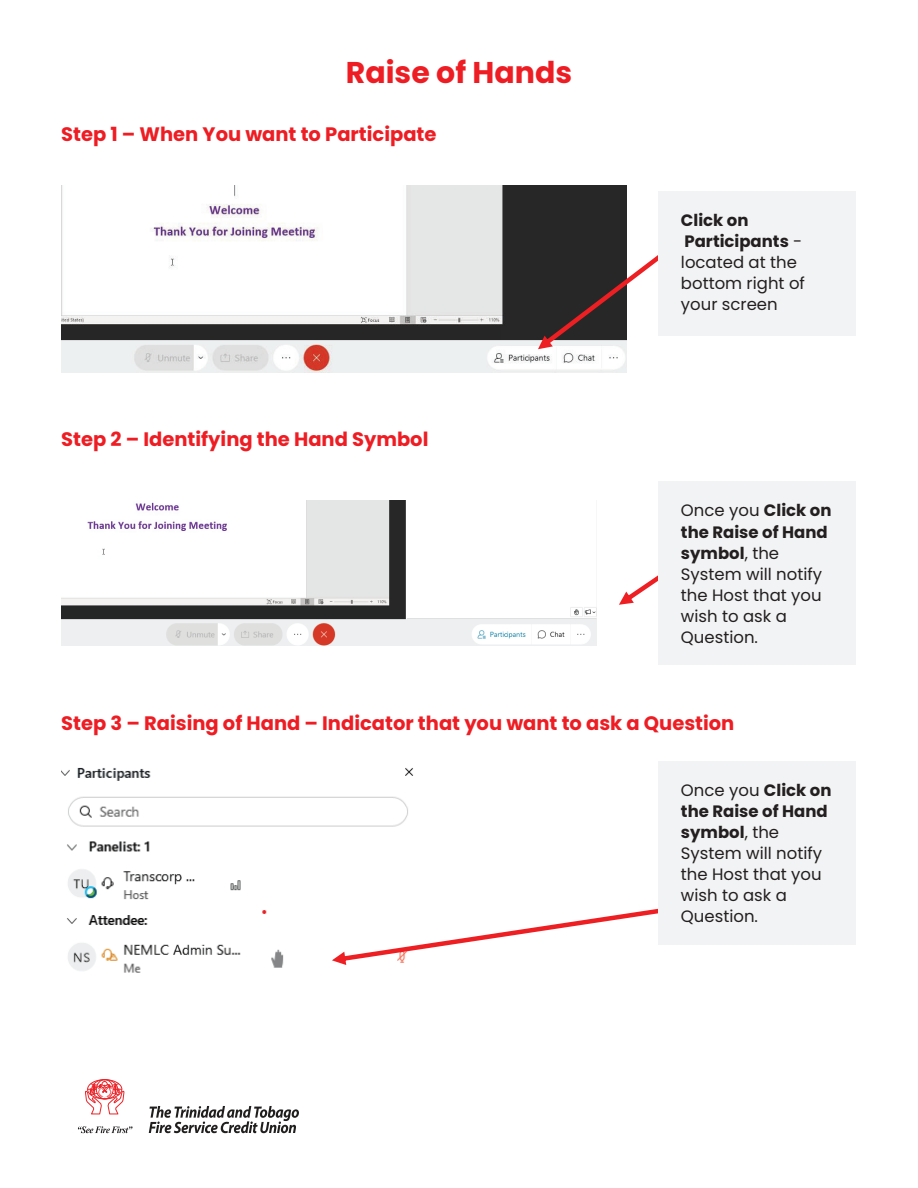
<style>
.page{position:relative;width:918px;height:1188px;background:#fff}
.page>*{position:absolute;margin:0;border:0;box-sizing:border-box;transform-origin:0 0}
.t1{font:700 30px "Poppins";color:#ee1d23}
.t2{font:700 19.5px "Poppins";color:#ee1d23}
.t3{font:16.5px/21px "Poppins";color:#231f20}
.s1{font-weight:700}
</style>
<div class="page">
<img style="left:61px;top:186px;width:566px;height:187px">
<img style="left:61px;top:500px;width:535px;height:146px">
<img style="left:61px;top:767px;width:352px;height:206px">
<svg style="left:538px;top:243px;width:121px;height:106px"></svg>
<svg style="left:332px;top:905px;width:327px;height:60px"></svg>
<svg style="left:619px;top:565px;width:40px;height:40px"></svg>
<div style="left:659px;top:761px;width:197px;height:184px;background:#f2f3f4"></div>
<div style="left:659px;top:481px;width:197px;height:184px;background:#f2f3f4"></div>
<div style="left:659px;top:191px;width:197px;height:145px;background:#f2f3f4"></div>
<svg style="left:149px;top:1106px;width:150px;height:27px"></svg>
<svg style="left:78px;top:1126px;width:55px;height:7px"></svg>
<div style="left:87px;top:1080px;width:35px;height:19px;border:1px solid #ea2429;border-radius:50%"></div>
<div style="left:92px;top:1080px;width:26px;height:19px;border:1px solid #ea2429;border-radius:50%"></div>
<svg style="left:85px;top:1081px;width:39px;height:33px"></svg>
<h1 class="t1" style="left:346px;top:55px;width:228px">Raise of Hands</h1>
<p class="t2" style="left:61px;top:122px;width:377px">Step 1 – When You want to Participate</p>
<p class="t2" style="left:61px;top:428px;width:369px">Step 2 – Identifying the Hand Symbol</p>
<p class="t3" style="left:681px;top:210px;width:126px"><span class="s1">Click on<br>Participants</span> - located at the bottom right of your screen</p>
<p class="t3" style="left:681px;top:500px;width:152px">Once you <span class="s1">Click on the Raise of Hand symbol</span>, the<br>System will notify the Host that you wish to ask a<br>Question.</p>
<p class="t2" style="left:61px;top:712px;width:675px">Step 3 – Raising of Hand – Indicator that you want to ask a Question</p>
<p class="t3" style="left:681px;top:780px;width:152px">Once you <span class="s1">Click on the Raise of Hand symbol</span>, the<br>System will notify the Host that you wish to ask a<br>Question.</p>
</div>
